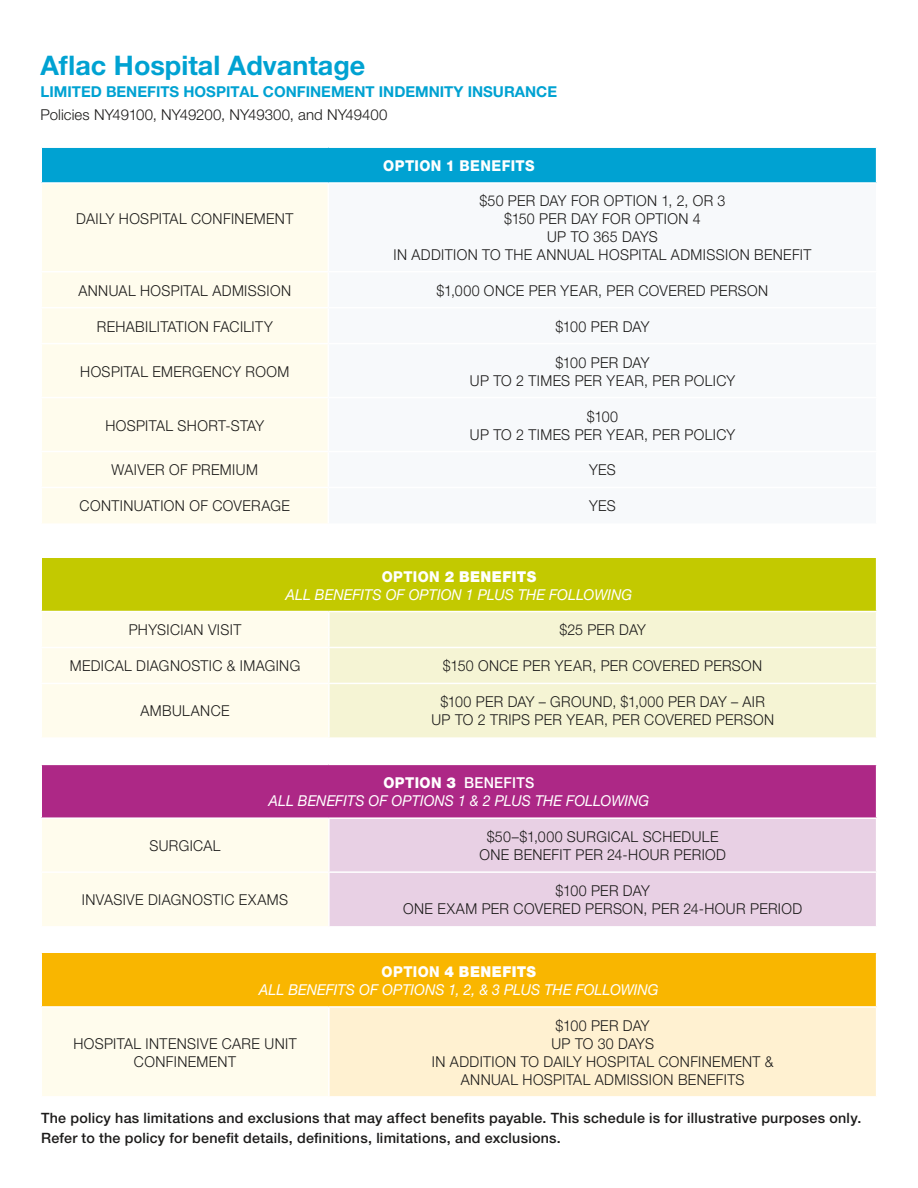
<style>
.page{position:relative;width:918px;height:1188px;background:#fff}
.page>*{position:absolute;margin:0;border:0;box-sizing:border-box;transform-origin:0 0}
.t1{font:700 27px "Helvetica Neue CELT";color:#00a2d2}
.t2{font:300 15px/18px "Helvetica Neue CELT";letter-spacing:.025em;color:#1c1b1a;text-align:center;scale:.95 1}
.t3{font:italic 15px/18px "Helvetica Neue CELT";letter-spacing:.06em;color:#fff;scale:.95 1}
.t4{font:700 15px "Helvetica Neue CELT";color:#00a2d2}
.t5{font:300 15px "Helvetica Neue CELT";letter-spacing:.005em;color:#1c1b1a}
.t6{font:800 15px "Helvetica Neue CELT";letter-spacing:.025em;color:#fff;scale:.95 1}
.t7{font:500 14.25px/20.1px "Helvetica Neue CELT";letter-spacing:.02em;color:#1c1b1a}
.s1{font-weight:800;font-style:normal}
.s2{font-weight:900;font-style:normal}
.s3{font-weight:500;font-style:normal}
</style>
<div class="page">
<div style="left:41px;top:558px;width:836px;height:54px;background:#c3c900"></div>
<svg style="left:42px;top:612px;width:286px;height:484px;fill:#fffced"></svg>
<div style="left:330px;top:612px;width:546px;height:125px;background:#f5f4d4"></div>
<div style="left:41px;top:764px;width:836px;height:54px;background:#ad2886"></div>
<div style="left:330px;top:819px;width:546px;height:107px;background:#e8d0e4"></div>
<div style="left:41px;top:953px;width:836px;height:54px;background:#f9b600"></div>
<div style="left:329px;top:1007px;width:548px;height:90px;background:#fff1d1"></div>
<hr style="left:40px;top:558px;width:2px;height:53px;background:#fff">
<hr style="left:876px;top:558px;width:1px;height:53px;background:#fff">
<hr style="left:40px;top:611px;width:289px;height:1px;background:#fff">
<hr style="left:329px;top:611px;width:548px;height:1px;background:#fff">
<hr style="left:40px;top:647px;width:289px;height:1px;background:#fff">
<hr style="left:329px;top:647px;width:548px;height:1px;background:#fff">
<hr style="left:40px;top:683px;width:289px;height:1px;background:#fff">
<hr style="left:329px;top:683px;width:548px;height:1px;background:#fff">
<hr style="left:40px;top:871px;width:289px;height:2px;background:#fff">
<hr style="left:329px;top:871px;width:548px;height:2px;background:#fff">
<hr style="left:40px;top:953px;width:2px;height:53px;background:#fff">
<hr style="left:876px;top:953px;width:1px;height:53px;background:#fff">
<hr style="left:40px;top:1006px;width:289px;height:2px;background:#fff">
<hr style="left:329px;top:1006px;width:548px;height:2px;background:#fff">
<hr style="left:328px;top:1008px;width:2px;height:88px;background:#fff">
<hr style="left:876px;top:1008px;width:1px;height:88px;background:#fff">
<hr style="left:329px;top:1096px;width:548px;height:2px;background:#fff">
<hr style="left:40px;top:764px;width:289px;height:1px;background:#fff">
<hr style="left:40px;top:765px;width:2px;height:52px;background:#fff">
<hr style="left:329px;top:764px;width:548px;height:1px;background:#fff">
<hr style="left:876px;top:765px;width:1px;height:52px;background:#fff">
<hr style="left:40px;top:817px;width:289px;height:2px;background:#fff">
<hr style="left:329px;top:817px;width:548px;height:2px;background:#fff">
<div style="left:41px;top:147px;width:836px;height:36px;background:#00a2d2"></div>
<div style="left:42px;top:184px;width:286px;height:339px;background:#fffced"></div>
<hr style="left:876px;top:148px;width:1px;height:34px;background:#fff">
<hr style="left:40px;top:182px;width:288px;height:2px;background:#fff">
<hr style="left:328px;top:182px;width:549px;height:2px;background:#fff">
<hr style="left:40px;top:271px;width:288px;height:1px;background:#fff">
<hr style="left:40px;top:307px;width:288px;height:1px;background:#fff">
<hr style="left:40px;top:343px;width:288px;height:1px;background:#fff">
<hr style="left:40px;top:397px;width:288px;height:1px;background:#fff">
<hr style="left:40px;top:451px;width:288px;height:1px;background:#fff">
<hr style="left:40px;top:487px;width:288px;height:1px;background:#fff">
<hr style="left:40px;top:146px;width:288px;height:2px;background:#fff">
<hr style="left:40px;top:148px;width:2px;height:34px;background:#fff">
<hr style="left:328px;top:146px;width:549px;height:2px;background:#fff">
<h1 class="t1" style="left:40px;top:49px;width:326px">Aflac Hospital Advantage</h1>
<p class="t4" style="left:40px;top:82px;width:518px">LIMITED BENEFITS HOSPITAL CONFINEMENT INDEMNITY INSURANCE</p>
<p class="t5" style="left:40px;top:105px;width:349px">POLICIES NY49100, NY49200, NY49300, AND NY49400</p>
<p class="t2" style="left:76px;top:210px;width:56px">DAILY HOS</p>
<p class="t2" style="left:150px;top:210px;width:23px">PITAL</p>
<p class="t2" style="left:191px;top:210px;width:109px">CONFINEMENT</p>
<p class="t6" style="left:383px;top:156px;width:161px">OPTION 1 BENEFITS</p>
<p class="t2" style="left:479px;top:191px;width:260px">$50 PER DAY FOR OPTION 1, 2, OR 3</p>
<p class="t2" style="left:504px;top:209px;width:209px">$150 PER DAY FOR OPTION 4</p>
<p class="t2" style="left:547px;top:227px;width:117px">UP TO 365 DAYS</p>
<p class="t2" style="left:393px;top:245px;width:194px">IN ADDITION TO TH E ANNUAL</p>
<p class="t2" style="left:599px;top:245px;width:12px">HOS</p>
<p class="t2" style="left:629px;top:245px;width:23px">PITAL</p>
<p class="t2" style="left:671px;top:245px;width:149px">ADMISSION BENEFIT</p>
<p class="t2" style="left:78px;top:281px;width:43px">ANNUAL</p>
<p class="t2" style="left:140px;top:281px;width:12px">HOS</p>
<p class="t2" style="left:171px;top:281px;width:23px">PITAL</p>
<p class="t2" style="left:212px;top:281px;width:84px">ADMISSION</p>
<p class="t2" style="left:437px;top:281px;width:351px">$1,000 ONCE PER YEAR, PER COVERED PERSON</p>
<p class="t2" style="left:97px;top:317px;width:31px">REHAB</p>
<p class="t2" style="left:145px;top:317px;width:136px">ILITATION FACILITY</p>
<p class="t2" style="left:555px;top:317px;width:101px">$100 PER DAY</p>
<p class="t2" style="left:80px;top:362px;width:12px">HOS</p>
<p class="t2" style="left:111px;top:362px;width:23px">PITAL</p>
<p class="t2" style="left:152px;top:362px;width:145px">EMERGENCY ROOM</p>
<p class="t2" style="left:470px;top:353px;width:281px">$100 PER DAY<br>UP TO 2 TIMES PER YEAR, PER POLICY</p>
<p class="t2" style="left:105px;top:416px;width:12px">HOS</p>
<p class="t2" style="left:136px;top:416px;width:23px">PITAL</p>
<p class="t2" style="left:178px;top:416px;width:12px">SHO</p>
<p class="t2" style="left:208px;top:416px;width:60px">RT-STAY</p>
<p class="t2" style="left:470px;top:407px;width:281px">$100<br>UP TO 2 TIMES PER YEAR, PER POLICY</p>
<p class="t2" style="left:112px;top:461px;width:33px">WAIVER</p>
<p class="t2" style="left:169px;top:461px;width:44px">OF PREMI</p>
<p class="t2" style="left:236px;top:461px;width:23px">UM</p>
<p class="t2" style="left:589px;top:461px;width:30px">YES</p>
<p class="t2" style="left:80px;top:497px;width:223px">CONTINUATION OF COVERAG E</p>
<p class="t2" style="left:589px;top:497px;width:30px">YES</p>
<p class="t3" style="left:286px;top:567px;width:289px;text-indent:96px"><span class="s1">OPTION</span> <span class="s2">2 BENEFITS<br></span>ALL BENEFITS OF OPTION 1 PLUS THE FOLLO</p>
<p class="t3" style="left:594px;top:585px;width:41px">WIN G</p>
<p class="t2" style="left:129px;top:621px;width:116px">PHYSICIAN VISIT</p>
<p class="t2" style="left:559px;top:621px;width:93px">$25 PER DAY</p>
<p class="t2" style="left:70px;top:657px;width:23px">MEDIC</p>
<p class="t2" style="left:115px;top:657px;width:197px">AL DIAGN OSTIC &amp; IMAGIN G</p>
<p class="t2" style="left:443px;top:657px;width:338px">$150 ONCE PER YEAR, PER COVERED PERSON</p>
<p class="t2" style="left:140px;top:702px;width:74px">AM BULANCE</p>
<p class="t2" style="left:431px;top:693px;width:362px">$100 PER DAY – GROU ND, $1,000 PER DAY – AIR<br>UP TO 2 TRIPS PER YEAR, PER COVERED PERSON</p>
<p class="t3" style="left:268px;top:774px;width:324px;text-indent:115px"><span class="s1">OPTION</span> <span class="s2">3</span> <span class="s3">BENEFITS<br></span>AL L BENEFITS OF OPTIONS 1 &amp; 2 PL US THE FOLLO</p>
<p class="t3" style="left:611px;top:792px;width:41px">WIN G</p>
<p class="t2" style="left:149px;top:837px;width:71px">SURGICAL</p>
<p class="t2" style="left:479px;top:828px;width:252px;text-align:left;text-indent:7px">$50–$1,000 SURGICAL SCHED ULE<br>ONE BENEFIT PER 24-HOU</p>
<p class="t2" style="left:660px;top:846px;width:71px">R PERIOD</p>
<p class="t2" style="left:82px;top:891px;width:128px">INVASIVE DIAG NOST</p>
<p class="t2" style="left:221px;top:891px;width:71px">IC EXAMS</p>
<p class="t2" style="left:403px;top:882px;width:329px;text-align:left;text-indent:153px">$100 PER DAY<br>ONE EXAM PER COVERED PERSON, PER 24-HOU</p>
<p class="t2" style="left:736px;top:900px;width:71px">R PERIOD</p>
<p class="t3" style="left:259px;top:963px;width:344px;text-indent:123px"><span class="s1">OPTION</span> <span class="s2">4 BENEFITS<br></span>AL L BENEFITS OF OPTIONS 1, 2, &amp; 3 PL US THE FOLLO</p>
<p class="t3" style="left:621px;top:981px;width:41px">WIN G</p>
<p class="t2" style="left:73px;top:1035px;width:12px">HOS</p>
<p class="t2" style="left:104px;top:1035px;width:23px">PITAL</p>
<p class="t2" style="left:134px;top:1035px;width:173px;text-align:left;text-indent:12px">INTENSIVE CARE UNIT<br>CONFINEMENT</p>
<p class="t2" style="left:556px;top:1017px;width:101px">$100 PER DAY</p>
<p class="t2" style="left:551px;top:1035px;width:109px">U P TO 30 DAYS</p>
<p class="t2" style="left:432px;top:1053px;width:174px">IN ADDITION TO DAILY HOS</p>
<p class="t2" style="left:617px;top:1053px;width:23px">PITAL</p>
<p class="t2" style="left:658px;top:1053px;width:123px">CONFINEMENT &amp;</p>
<p class="t2" style="left:461px;top:1071px;width:43px">ANNUAL</p>
<p class="t2" style="left:523px;top:1071px;width:12px">HOS</p>
<p class="t2" style="left:553px;top:1071px;width:23px">PITAL</p>
<p class="t2" style="left:595px;top:1071px;width:150px">ADMISSION BENEFITS</p>
<p class="t7" style="left:41px;top:1108px;width:822px">The policy has limitations and exclusions that may affect benefits payable. This schedule is for illustrative purposes only.<br>Refer to the policy for benefit details, definitions, limitations, and exclusions.</p>
</div>
